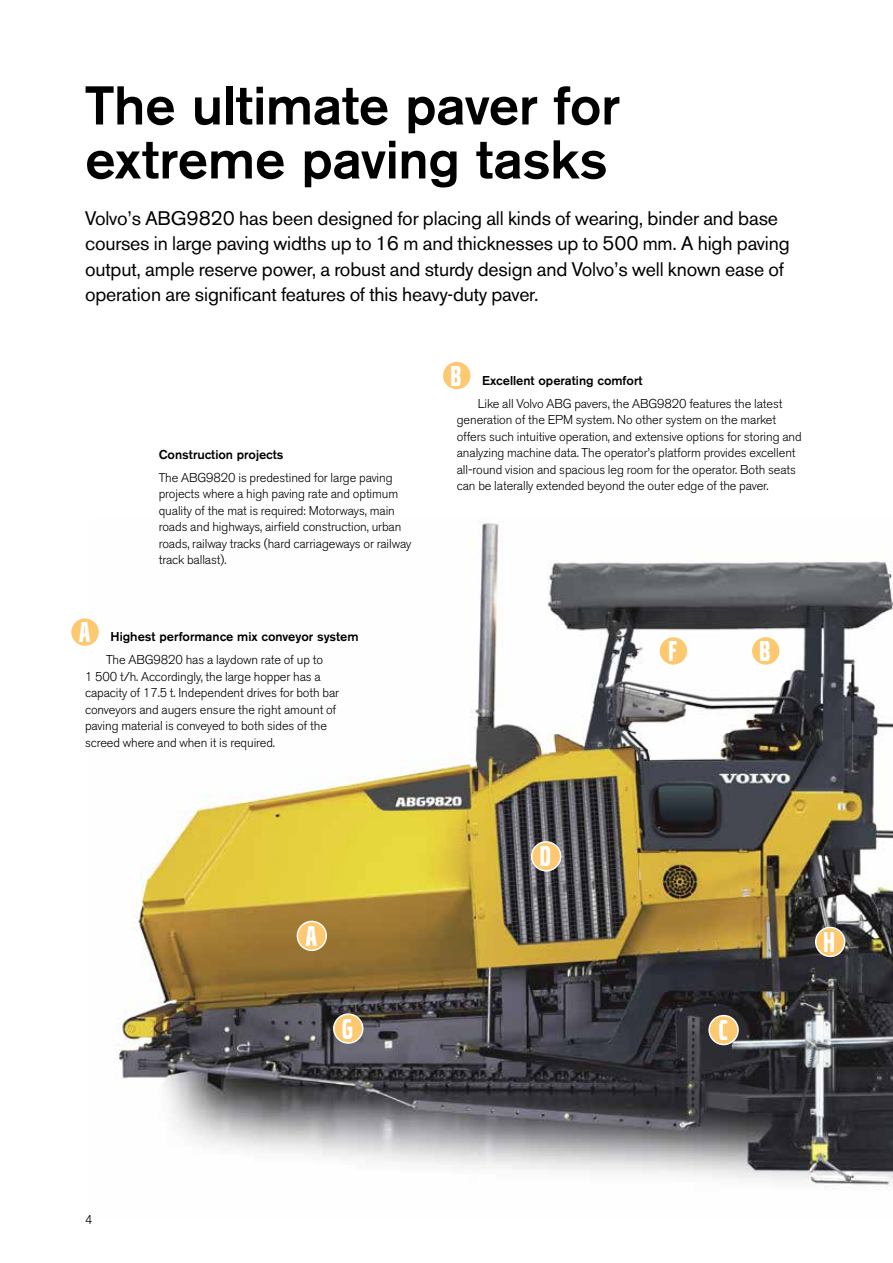
<style>
.page{position:relative;width:893px;height:1263px;background:#fff}
.page>*{position:absolute;margin:0;border:0;box-sizing:border-box;transform-origin:0 0}
.t1{font:500 54px/54px "Volvo Sans Pro";letter-spacing:-.005em;color:#000}
.t2{font:30px "Volvo Broad Pro";color:#fff}
.t3{font:19.5px/25.5px "Volvo Sans Pro";letter-spacing:-.005em;color:#000}
.t4{font:300 12.75px/16.5px "Volvo Sans Pro";letter-spacing:-.005em;color:#000}
.t5{font:500 12.75px "Volvo Sans Pro";color:#000}
</style>
<div class="page">
<img style="left:91px;top:521px;width:802px;height:670px">
<div style="left:443px;top:362px;width:27px;height:27px;background:#fcc870;border-radius:50%"></div>
<div style="left:751px;top:636px;width:29px;height:29px;background:#fcc870;border-radius:50%"></div>
<div style="left:750px;top:636px;width:31px;height:30px;border:2px solid #fff;border-radius:50%"></div>
<div style="left:659px;top:636px;width:29px;height:29px;background:#fcc870;border-radius:50%"></div>
<div style="left:658px;top:636px;width:31px;height:30px;border:2px solid #fff;border-radius:50%"></div>
<div style="left:334px;top:1014px;width:29px;height:29px;background:#fcc870;border-radius:50%"></div>
<div style="left:333px;top:1013px;width:30px;height:31px;border:2px solid #fff;border-radius:50%"></div>
<div style="left:71px;top:618px;width:28px;height:28px;background:#fcc870;border-radius:50%"></div>
<div style="left:297px;top:921px;width:29px;height:29px;background:#fcc870;border-radius:50%"></div>
<div style="left:297px;top:921px;width:30px;height:30px;border:2px solid #fff;border-radius:50%"></div>
<div style="left:709px;top:1015px;width:29px;height:29px;background:#fcc870;border-radius:50%"></div>
<div style="left:708px;top:1015px;width:31px;height:30px;border:2px solid #fff;border-radius:50%"></div>
<div style="left:532px;top:842px;width:29px;height:29px;background:#fcc870;border-radius:50%"></div>
<div style="left:531px;top:841px;width:30px;height:30px;border:2px solid #fff;border-radius:50%"></div>
<div style="left:816px;top:927px;width:29px;height:29px;background:#fcc870;border-radius:50%"></div>
<div style="left:815px;top:927px;width:30px;height:30px;border:2px solid #fff;border-radius:50%"></div>
<h1 class="t1" style="left:85px;top:78px;width:536px">The ultimate paver for extreme paving tasks</h1>
<p class="t3" style="left:85px;top:205px;width:706px">Volvo’s ABG9820 has been designed for placing all kinds of wearing, binder and base courses in large paving widths up to 16 m and thicknesses up to 500 mm. A high paving output, ample reserve power, a robust and sturdy design and Volvo’s well known ease of operation are significant features of this heavy-duty paver.</p>
<p class="t5" style="left:159px;top:447px;width:126px">Construction projects</p>
<p class="t4" style="left:159px;top:469px;width:254px">The ABG9820 is predestined for large paving projects where a high paving rate and optimum quality of the mat is required: Motorways, main roads and highways, airfield construction, urban roads, railway tracks (hard carriageways or railway track ballast).</p>
<h2 class="t2" style="left:79px;top:618px;width:13px">A</h2>
<p class="t5" style="left:111px;top:629px;width:249px">Highest performance mix conveyor system</p>
<p class="t4" style="left:85px;top:652px;width:256px;text-indent:21px">The ABG9820 has a laydown rate of up to<br>1 500 t/h. Accordingly, the large hopper has a capacity of 17.5 t. Independent drives for both bar conveyors and augers ensure the right amount of paving material is conveyed to both sides of the screed where and when it is required.</p>
<h2 class="t2" style="left:450px;top:362px;width:12px">B</h2>
<p class="t5" style="left:482px;top:373px;width:162px">Excellent operating comfort</p>
<p class="t4" style="left:457px;top:395px;width:346px;text-indent:21px">Like all Volvo ABG pavers, the ABG9820 features the latest generation of the EPM system. No other system on the market offers such intuitive operation, and extensive options for storing and analyzing machine data. The operator’s platform provides excellent all-round vision and spacious leg room for the operator. Both seats can be laterally extended beyond the outer edge of the paver.</p>
<h2 class="t2" style="left:668px;top:637px;width:10px">F</h2>
<h2 class="t2" style="left:759px;top:637px;width:12px">B</h2>
<h2 class="t2" style="left:306px;top:922px;width:13px">A</h2>
<h2 class="t2" style="left:342px;top:1015px;width:12px">G</h2>
<h2 class="t2" style="left:540px;top:842px;width:12px">D</h2>
<h2 class="t2" style="left:719px;top:1016px;width:10px">C</h2>
<h2 class="t2" style="left:824px;top:928px;width:13px">h</h2>
<p class="t4" style="left:85px;top:1211px;width:9px">4</p>
</div>
